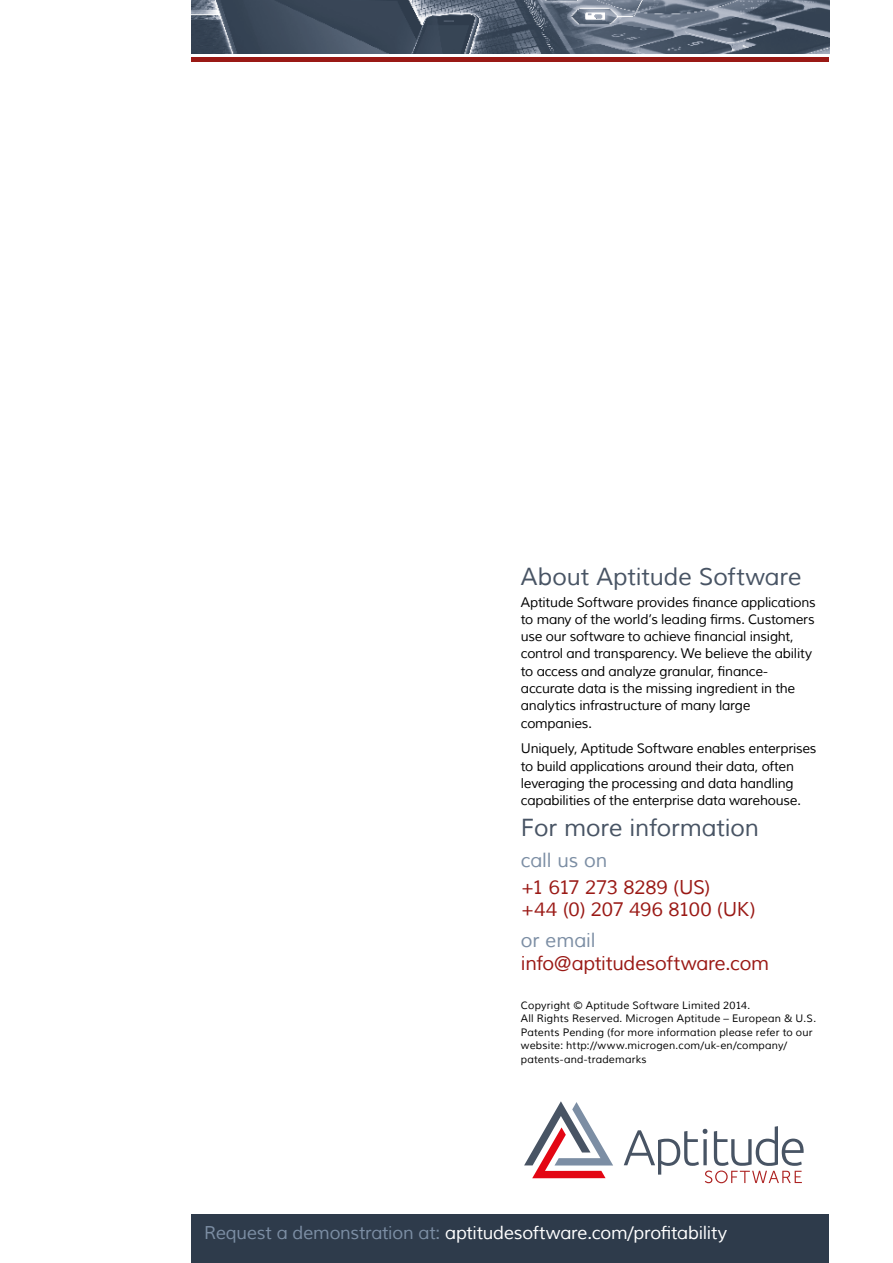
<style>
.page{position:relative;width:893px;height:1263px;background:#fff}
.page>*{position:absolute;margin:0;border:0;box-sizing:border-box;transform-origin:0 0}
.t1{font:24px "Muli";letter-spacing:-.005em;color:#485464}
.t2{font:19.5px/22.5px "Muli";letter-spacing:-.02em;color:#9a1915}
.t3{font:19.5px "Muli";color:#7c8ea4}
.t4{font:18px "Muli";letter-spacing:-.015em;color:#fff}
.t5{font:13.5px/17.2px "Muli";letter-spacing:-.02em;color:#000}
.t6{font:10.5px/13.5px "Muli";letter-spacing:.015em;color:#000}
.s1{color:#7c8ea4}
</style>
<div class="page">
<img style="left:191px;top:0;width:638px;height:53px">
<hr style="left:191px;top:57px;width:638px;height:4px;background:#9a1915">
<div style="left:191px;top:1214px;width:638px;height:49px;background:#2e3b4b"></div>
<svg style="left:624px;top:1126px;width:180px;height:57px"></svg>
<svg style="left:524px;top:1101px;width:89px;height:77px"></svg>
<h1 class="t1" style="left:521px;top:567px;width:282px">about aptitude software</h1>
<p class="t5" style="left:521px;top:594px;width:296px">Aptitude Software provides finance applications to many of the world’s leading firms. Customers use our software to achieve financial insight, control and transparency. we believe the ability to access and analyze granular, finance&shy;accurate data is the missing ingredient in the analytics infrastructure of many large companies.</p>
<p class="t5" style="left:521px;top:741px;width:297px">uniquely, aptitude software enables enterprises to build applications around their data, often leveraging the processing and data handling capabilities of the enterprise data warehouse.</p>
<h1 class="t1" style="left:521px;top:818px;width:240px">for more information</h1>
<h2 class="t3" style="left:521px;top:853px;width:88px">call us on</h2>
<h2 class="t2" style="left:521px;top:877px;width:236px">+1 617 273 8289 (us)<br>+44 (0) 207 496 8100 (uK)</h2>
<h2 class="t3" style="left:521px;top:933px;width:76px">or email</h2>
<h2 class="t2" style="left:521px;top:953px;width:250px">info@aptitudesoftware.com</h2>
<p class="t6" style="left:521px;top:999px;width:297px">copyright © aptitude software limited 2014.<br>all rights reserved. microgen aptitude – european &amp; u.s. patents pending (for more information please refer to our website: http://www.microgen.com/uk-en/company/ patents-and-trademarks</p>
<h3 class="t4" style="left:204px;top:1221px;width:524px"><span class="s1">request a demonstration at:</span> aptitudesoftware.com/profitability</h3>
</div>
